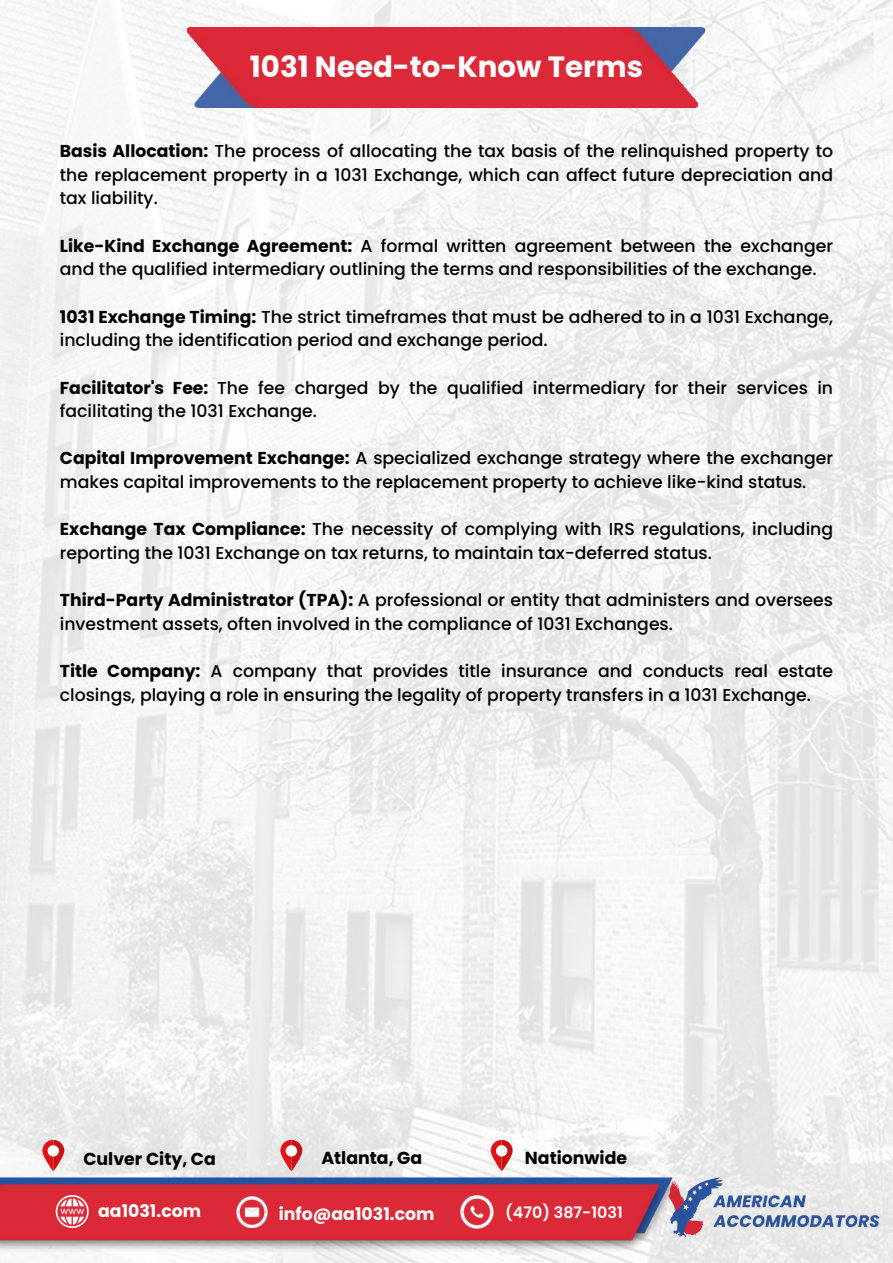
<style>
.page{position:relative;width:893px;height:1263px;background:#fff}
.page>*{position:absolute;margin:0;border:0;box-sizing:border-box;transform-origin:0 0}
.t1{font:700 29.25px "Poppins";color:#fffeff}
.t2{font:700 17.33px "Poppins";color:#000}
.t3{font:700 17.33px "Poppins";color:#fff}
.t4{font:500 17.25px/23.6px "Poppins";color:#000}
.t5{font:600 15.9px "Poppins";color:#fcfffe}
.s1{font-weight:700}
</style>
<div class="page">
<img style="left:0;top:0;width:893px;height:1263px">
<img style="left:187px;top:28px;width:518px;height:79px">
<img style="left:0;top:1175px;width:811px;height:77px">
<img style="left:667px;top:1175px;width:214px;height:67px">
<img style="left:236px;top:1196px;width:32px;height:31px">
<img style="left:460px;top:1195px;width:33px;height:33px">
<svg style="left:42px;top:1140px;width:22px;height:31px"></svg>
<div style="left:48px;top:1145px;width:11px;height:11px;background:#fff;border-radius:50%"></div>
<svg style="left:280px;top:1140px;width:22px;height:31px"></svg>
<div style="left:286px;top:1145px;width:11px;height:11px;background:#fff;border-radius:50%"></div>
<svg style="left:491px;top:1140px;width:21px;height:31px"></svg>
<div style="left:496px;top:1145px;width:11px;height:11px;background:#fff;border-radius:50%"></div>
<svg style="left:56px;top:1195px;width:33px;height:33px"></svg>
<h1 class="t1" style="left:250px;top:46px;width:394px">1031 Need-to-Know Terms</h1>
<p class="t4" style="left:60px;top:139px;width:774px;text-align:justify"><span class="s1">Basis Allocation:</span> The process of allocating the tax basis of the relinquished property to the replacement property in a 1031 Exchange, which can affect future depreciation and tax liability.</p>
<p class="t4" style="left:60px;top:234px;width:774px"><span class="s1">Like-Kind Exchange Agreement:</span> A formal written agreement between the exchanger and the qualified intermediary outlining the terms and responsibilities of the exchange.</p>
<p class="t4" style="left:60px;top:305px;width:774px"><span class="s1">1031 Exchange Timing:</span> The strict timeframes that must be adhered to in a 1031 Exchange, including the identification period and exchange period.</p>
<p class="t4" style="left:60px;top:376px;width:774px"><span class="s1">Facilitator's Fee:</span> The fee charged by the qualified intermediary for their services in facilitating the 1031 Exchange.</p>
<p class="t4" style="left:60px;top:446px;width:774px"><span class="s1">Capital Improvement Exchange:</span> A specialized exchange strategy where the exchanger makes capital improvements to the replacement property to achieve like-kind status.</p>
<p class="t4" style="left:60px;top:517px;width:774px"><span class="s1">Exchange Tax Compliance:</span> The necessity of complying with IRS regulations, including reporting the 1031 Exchange on tax returns, to maintain tax-deferred status.</p>
<p class="t4" style="left:60px;top:588px;width:774px"><span class="s1">Third-Party Administrator (TPA):</span> A professional or entity that administers and oversees investment assets, often involved in the compliance of 1031 Exchanges.</p>
<p class="t4" style="left:60px;top:659px;width:774px"><span class="s1">Title Company:</span> A company that provides title insurance and conducts real estate closings, playing a role in ensuring the legality of property transfers in a 1031 Exchange.</p>
<p class="t2" style="left:83px;top:1146px;width:134px">Culver City, Ca</p>
<p class="t2" style="left:321px;top:1145px;width:102px">Atlanta, Ga</p>
<p class="t2" style="left:525px;top:1145px;width:104px">Nationwide</p>
<p class="t3" style="left:98px;top:1199px;width:105px">aa1031.com</p>
<p class="t3" style="left:279px;top:1202px;width:157px">info@aa1031.com</p>
<p class="t5" style="left:505px;top:1201px;width:119px">(470) 387-1031</p>
</div>
